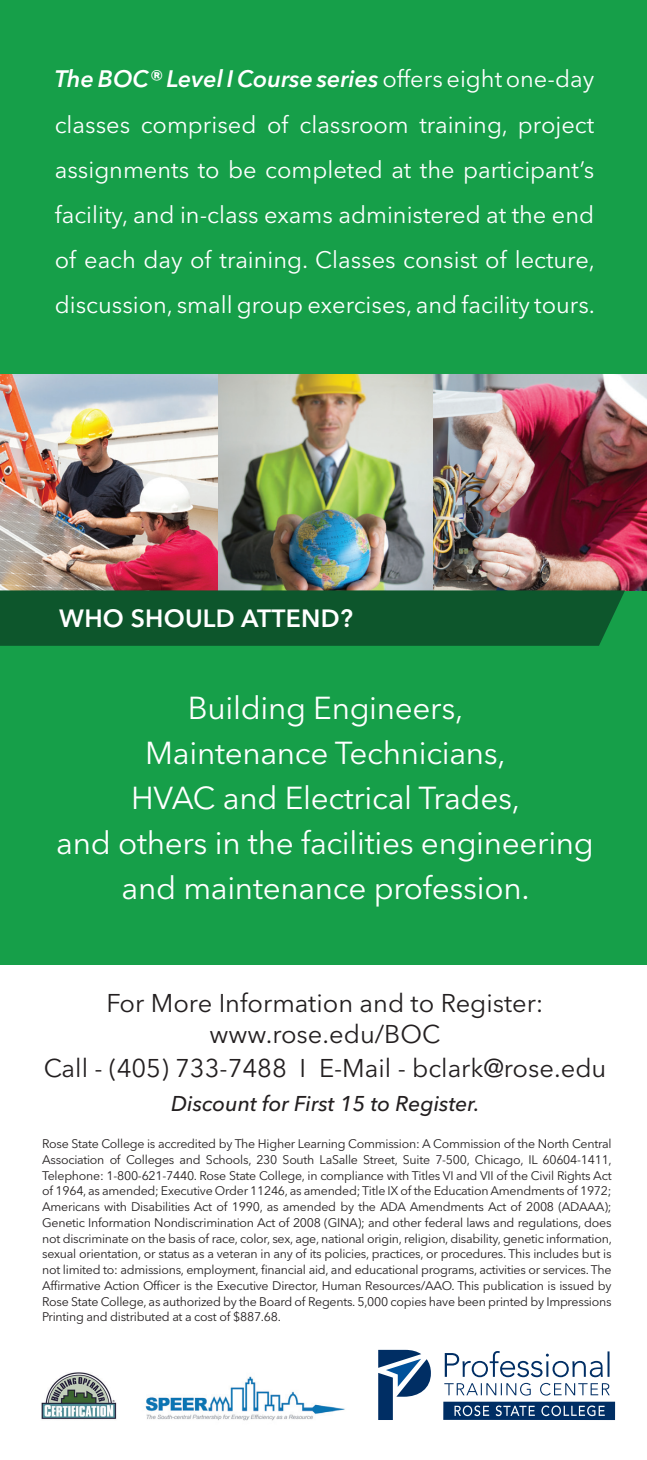
<style>
.page{position:relative;width:647px;height:1460px;background:#fff}
.page>*{position:absolute;margin:0;border:0;box-sizing:border-box;transform-origin:0 0}
.t1{font:31.5px/45px "Avenir Next LT Pro";letter-spacing:-.01em;color:#fff;text-align:center}
.t2{font:25.43px/30.6px "Avenir Next LT Pro";color:#231f20;text-align:center}
.t3{font:600 24.75px "Avenir Next LT Pro";letter-spacing:.01em;color:#fff}
.t4{font:23.62px/45px "Avenir Next LT Pro";color:#fff;text-align:justify}
.t5{font:italic 500 21.15px "Avenir Next LT Pro";color:#231f20}
.t6{font:12.38px/15.8px "Avenir Next LT Pro";letter-spacing:-.02em;color:#231f20;text-align:justify}
.s1{font-weight:600;font-style:italic}
</style>
<div class="page">
<div style="left:0;top:0;width:646px;height:374px;background:#169f49"></div>
<div style="left:0;top:590px;width:646px;height:375px;background:#169f49"></div>
<img style="left:432px;top:374px;width:214px;height:216px">
<img style="left:217px;top:374px;width:215px;height:216px">
<img style="left:0;top:374px;width:217px;height:216px">
<img style="left:145px;top:1376px;width:200px;height:45px">
<img style="left:41px;top:1372px;width:76px;height:48px">
<div style="left:0;top:590px;width:624px;height:56px;background:#0d562c"></div>
<div style="left:443px;top:1401px;width:171px;height:19px;background:#002e64"></div>
<svg style="left:454px;top:1405px;width:150px;height:11px"></svg>
<svg style="left:444px;top:1351px;width:165px;height:44px"></svg>
<svg style="left:378px;top:1349px;width:52px;height:71px"></svg>
<p class="t4" style="left:55px;top:57px;width:541px"><span class="s1">The BOC® Level I Course series</span> offers eight one-day classes comprised of classroom training, project assignments to be completed at the participant’s facility, and in-class exams administered at the end of each day of training. Classes consist of lecture, discussion, small group exercises, and facility tours.</p>
<h3 class="t3" style="left:59px;top:603px;width:295px">WHO SHOULD ATTEND?</h3>
<h1 class="t1" style="left:56px;top:685px;width:539px">Building Engineers,<br>Maintenance Technicians,<br>HVAC and Electrical Trades,<br>and others in the facilities engineering and maintenance profession.</h1>
<h2 class="t2" style="left:106px;top:988px;width:438px">For More Information and to Register: www.rose.edu/BOC</h2>
<h2 class="t2" style="left:44px;top:1052px;width:564px">Call - (405) 733-7488 I E-Mail - bclark@rose.edu</h2>
<h3 class="t5" style="left:171px;top:1090px;width:310px">Discount for First 15 to Register.</h3>
<p class="t6" style="left:42px;top:1135px;width:571px">Rose State College is accredited by The Higher Learning Commission: A Commission of the North Central Association of Colleges and Schools, 230 South LaSalle Street, Suite 7-500, Chicago, IL 60604-1411, Telephone: 1-800-621-7440. Rose State College, in compliance with Titles VI and VII of the Civil Rights Act of 1964, as amended; Executive Order 11246, as amended; Title IX of the Education Amendments of 1972; Americans with Disabilities Act of 1990, as amended by the ADA Amendments Act of 2008 (ADAAA); Genetic Information Nondiscrimination Act of 2008 (GINA); and other federal laws and regulations, does not discriminate on the basis of race, color, sex, age, national origin, religion, disability, genetic information, sexual orientation, or status as a veteran in any of its policies, practices, or procedures. This includes but is not limited to: admissions, employment, financial aid, and educational programs, activities or services. The Affirmative Action Officer is the Executive Director, Human Resources/AAO. This publication is issued by Rose State College, as authorized by the Board of Regents. 5,000 copies have been printed by Impressions Printing and distributed at a cost of $887.68.</p>
</div>
